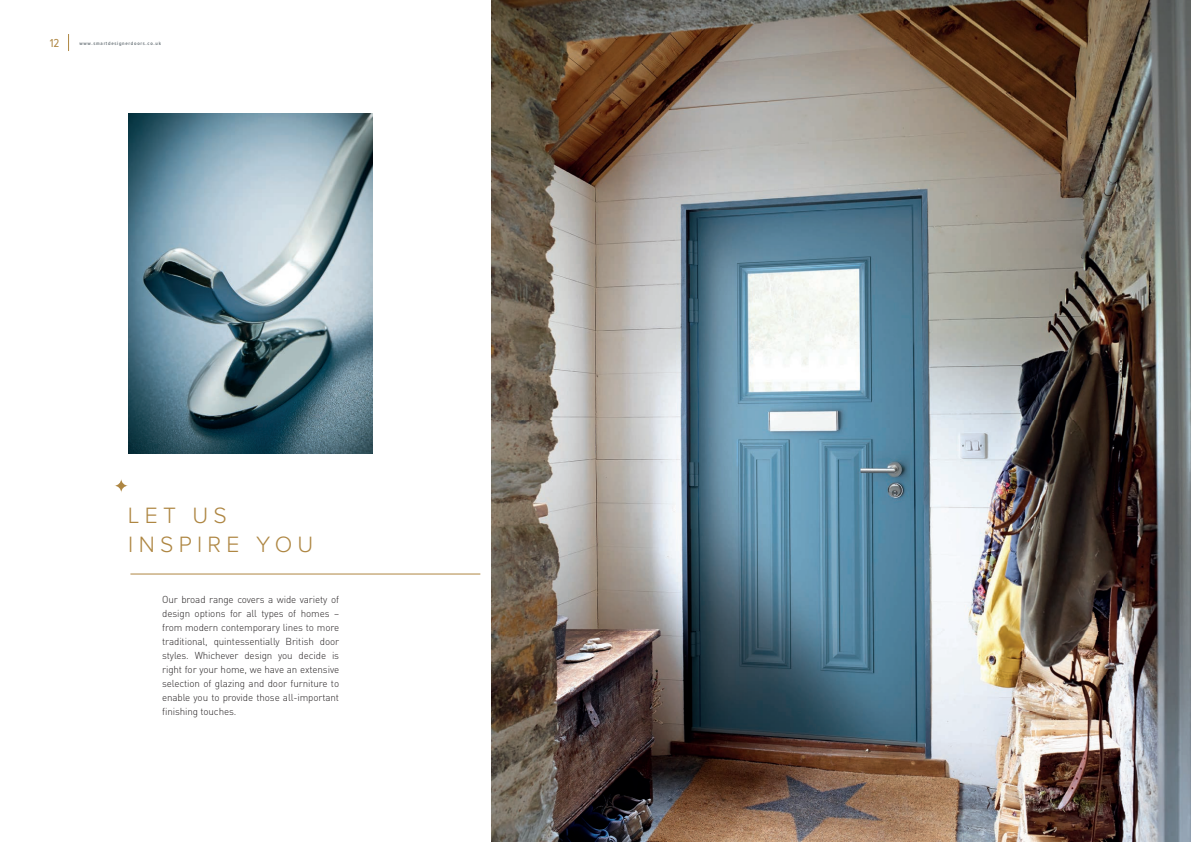
<style>
.page{position:relative;width:1191px;height:842px;background:#fff}
.page>*{position:absolute;margin:0;border:0;box-sizing:border-box;transform-origin:0 0}
.t1{font:300 23px/29px "Proxima Nova";letter-spacing:.23em;color:#ae8642}
.t2{font:12px "Proxima Nova Cond";color:#ae8642}
.t3{font:300 10px/14px "DIN Pro";letter-spacing:-.01em;color:#231f20;text-align:justify}
.t4{font:600 5px "Proxima Nova Cond";letter-spacing:.15em;color:#5f696f}
</style>
<div class="page">
<svg style="left:68px;top:34px;width:1px;height:17px"></svg>
<img style="left:129px;top:113px;width:243px;height:341px">
<img style="left:492px;top:0;width:699px;height:842px">
<hr style="left:130px;top:574px;width:350px;height:1px;background:#ae8642">
<svg style="left:114px;top:479px;width:14px;height:14px"></svg>
<p class="t2" style="left:50px;top:38px;width:11px">12</p>
<p class="t4" style="left:79px;top:41px;width:83px">www.smartdesignerdoors.co.uk</p>
<h1 class="t1" style="left:128px;top:502px;width:186px">LET US<br>INSPIRE YOU</h1>
<p class="t3" style="left:162px;top:592px;width:178px">Our broad range covers a wide variety of design options for all types of homes – from modern contemporary lines to more traditional, quintessentially British door styles. Whichever design you decide is right for your home, we have an extensive selection of glazing and door furniture to enable you to provide those all-important finishing touches.</p>
</div>
